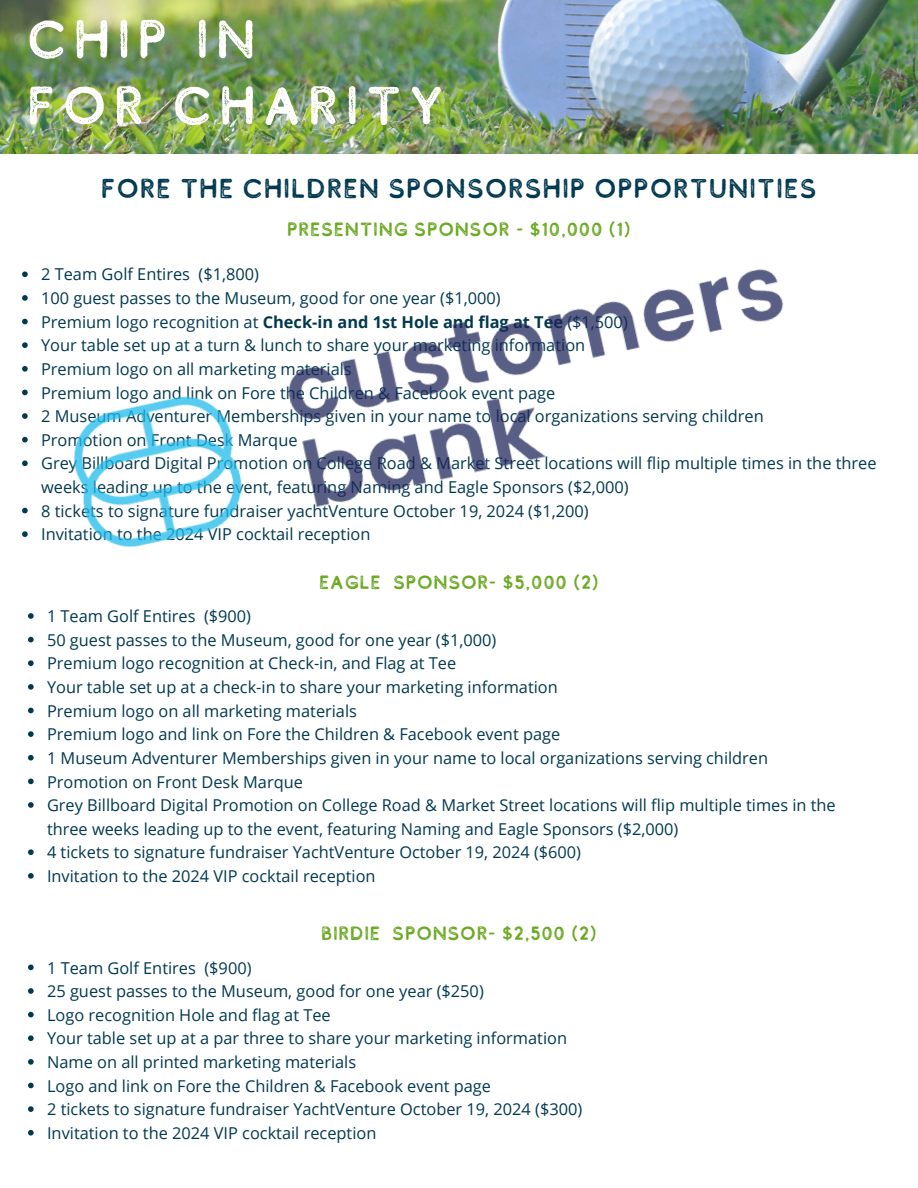
<style>
.page{position:relative;width:918px;height:1188px;background:#fff}
.page>*{position:absolute;margin:0;border:0;box-sizing:border-box;transform-origin:0 0}
.t1{font:54.3px/66.3px "Comodo Stamp";letter-spacing:.09em;color:#fff}
.t2{font:27.3px "Comodo Stamp";color:#013950}
.t3{font:19.2px "Comodo Stamp";color:#69a820}
.t4{font:16.35px/23.7px "Open Sans";color:#013950}
.s1{font-weight:700}
</style>
<div class="page">
<svg style="left:22px;top:271px;width:6px;height:6px"></svg>
<svg style="left:22px;top:295px;width:6px;height:6px"></svg>
<svg style="left:22px;top:319px;width:6px;height:5px"></svg>
<svg style="left:22px;top:342px;width:6px;height:6px"></svg>
<svg style="left:22px;top:366px;width:6px;height:6px"></svg>
<svg style="left:22px;top:390px;width:6px;height:5px"></svg>
<svg style="left:22px;top:413px;width:6px;height:6px"></svg>
<svg style="left:22px;top:437px;width:6px;height:5px"></svg>
<svg style="left:22px;top:460px;width:6px;height:6px"></svg>
<svg style="left:22px;top:508px;width:6px;height:5px"></svg>
<svg style="left:22px;top:531px;width:6px;height:6px"></svg>
<svg style="left:28px;top:613px;width:6px;height:6px"></svg>
<svg style="left:28px;top:637px;width:6px;height:5px"></svg>
<svg style="left:28px;top:660px;width:6px;height:6px"></svg>
<svg style="left:28px;top:684px;width:6px;height:6px"></svg>
<svg style="left:28px;top:708px;width:6px;height:5px"></svg>
<svg style="left:28px;top:731px;width:6px;height:6px"></svg>
<svg style="left:28px;top:755px;width:6px;height:6px"></svg>
<svg style="left:28px;top:779px;width:6px;height:5px"></svg>
<svg style="left:28px;top:802px;width:6px;height:6px"></svg>
<svg style="left:28px;top:849px;width:6px;height:6px"></svg>
<svg style="left:28px;top:873px;width:6px;height:6px"></svg>
<svg style="left:28px;top:965px;width:6px;height:5px"></svg>
<svg style="left:28px;top:988px;width:6px;height:6px"></svg>
<svg style="left:28px;top:1012px;width:6px;height:5px"></svg>
<svg style="left:28px;top:1035px;width:6px;height:6px"></svg>
<svg style="left:28px;top:1059px;width:6px;height:6px"></svg>
<svg style="left:28px;top:1083px;width:6px;height:5px"></svg>
<svg style="left:28px;top:1106px;width:6px;height:6px"></svg>
<svg style="left:28px;top:1130px;width:6px;height:6px"></svg>
<img style="left:0;top:0;width:918px;height:153px">
<img style="left:73px;top:269px;width:711px;height:279px">
<p class="t1" style="left:26px;top:6px;width:420px">CHIP IN<br>FOR CHARITY</p>
<p class="t2" style="left:101px;top:174px;width:718px">FORE THE CHILDREN SPONSORSHIP OPPORTUNITIES</p>
<p class="t3" style="left:287px;top:219px;width:346px">PRESENTING SPONSOR - $10,000 (1)</p>
<h1 class="t4" style="left:41px;top:262px;width:219px">2 Team Golf Entires ($1,800)</h1>
<h2 class="t4" style="left:41px;top:286px;width:461px">100 guest passes to the Museum, good for one year ($1,000)</h2>
<h3 class="t4" style="left:41px;top:310px;width:588px">Premium logo recognition at <span class="s1">Check-in and 1st Hole and flag at Tee</span> ($1,500)</h3>
<p class="t4" style="left:41px;top:333px;width:546px">Your table set up at a turn &amp; lunch to share your marketing information</p>
<p class="t4" style="left:41px;top:357px;width:312px">Premium logo on all marketing materials</p>
<p class="t4" style="left:41px;top:380px;width:516px">Premium logo and link on Fore the Children &amp; Facebook event page</p>
<p class="t4" style="left:41px;top:404px;width:724px">2 Museum Adventurer Memberships given in your name to local organizations serving children</p>
<p class="t4" style="left:41px;top:428px;width:258px">Promotion on Front Desk Marque</p>
<p class="t4" style="left:41px;top:451px;width:837px">Grey Billboard Digital Promotion on College Road &amp; Market Street locations will flip multiple times in the three weeks leading up to the event, featuring Naming and Eagle Sponsors ($2,000)</p>
<p class="t4" style="left:41px;top:499px;width:549px">8 tickets to signature fundraiser yachtVenture October 19, 2024 ($1,200)</p>
<p class="t4" style="left:41px;top:522px;width:331px">Invitation to the 2024 VIP cocktail reception</p>
<p class="t3" style="left:319px;top:571px;width:282px">EAGLE SPONSOR- $5,000 (2)</p>
<p class="t4" style="left:47px;top:604px;width:206px">1 Team Golf Entires ($900)</p>
<p class="t4" style="left:47px;top:628px;width:451px">50 guest passes to the Museum, good for one year ($1,000)</p>
<h3 class="t4" style="left:47px;top:651px;width:411px">Premium logo recognition at Check-in, and Flag at Tee</h3>
<p class="t4" style="left:47px;top:675px;width:512px">Your table set up at a check-in to share your marketing information</p>
<p class="t4" style="left:47px;top:698px;width:311px">Premium logo on all marketing materials</p>
<p class="t4" style="left:47px;top:722px;width:515px">Premium logo and link on Fore the Children &amp; Facebook event page</p>
<p class="t4" style="left:47px;top:746px;width:723px">1 Museum Adventurer Memberships given in your name to local organizations serving children</p>
<p class="t4" style="left:47px;top:769px;width:257px">Promotion on Front Desk Marque</p>
<p class="t4" style="left:47px;top:793px;width:790px">Grey Billboard Digital Promotion on College Road &amp; Market Street locations will flip multiple times in the three weeks leading up to the event, featuring Naming and Eagle Sponsors ($2,000)</p>
<p class="t4" style="left:47px;top:840px;width:536px">4 tickets to signature fundraiser YachtVenture October 19, 2024 ($600)</p>
<p class="t4" style="left:47px;top:864px;width:330px">Invitation to the 2024 VIP cocktail reception</p>
<p class="t3" style="left:321px;top:923px;width:278px">BIRDIE SPONSOR- $2,500 (2)</p>
<p class="t4" style="left:47px;top:955px;width:206px">1 Team Golf Entires ($900)</p>
<p class="t4" style="left:47px;top:979px;width:438px">25 guest passes to the Museum, good for one year ($250)</p>
<h3 class="t4" style="left:47px;top:1003px;width:285px">Logo recognition Hole and flag at Tee</h3>
<p class="t4" style="left:47px;top:1026px;width:522px">Your table set up at a par three to share your marketing information</p>
<p class="t4" style="left:47px;top:1050px;width:311px">Name on all printed marketing materials</p>
<p class="t4" style="left:47px;top:1073px;width:446px">Logo and link on Fore the Children &amp; Facebook event page</p>
<p class="t4" style="left:47px;top:1097px;width:537px">2 tickets to signature fundraiser YachtVenture October 19, 2024 ($300)</p>
<p class="t4" style="left:47px;top:1121px;width:331px">Invitation to the 2024 VIP cocktail reception</p>
</div>
